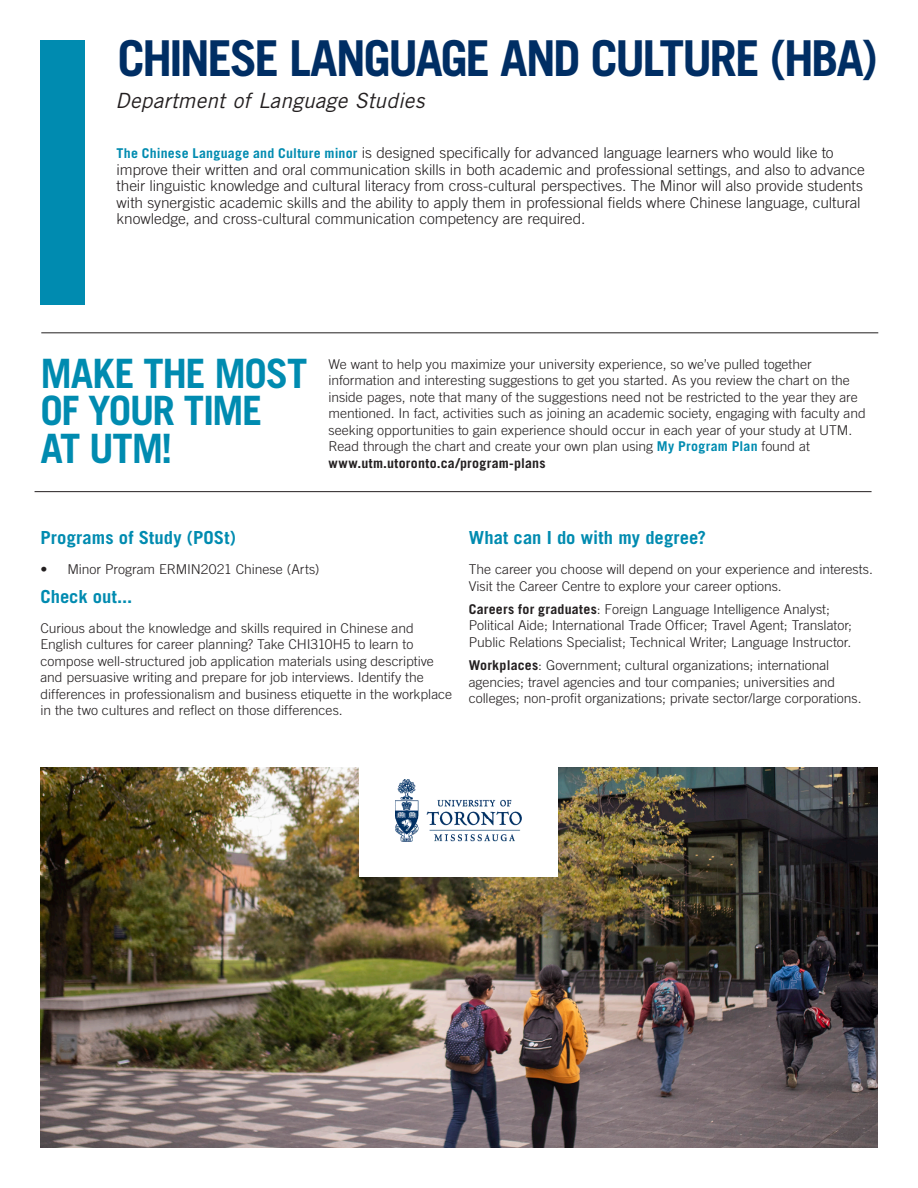
<style>
.page{position:relative;width:918px;height:1188px;background:#fff}
.page>*{position:absolute;margin:0;border:0;box-sizing:border-box;transform-origin:0 0}
.t1{font:700 49.5px "Trade Gothic LT Std";letter-spacing:-.055em;color:#002e64}
.t2{font:700 40.5px/37.5px "Trade Gothic LT Std";letter-spacing:-.035em;color:#008bb0}
.t3{font:italic 21px "Trade Gothic LT Std";letter-spacing:.01em;color:#231f20}
.t4{font:700 18px "Trade Gothic LT Std";letter-spacing:.005em;color:#008bb0}
.t5{font:300 15px/16.5px "Trade Gothic LT Std";letter-spacing:-.005em;color:#231f20}
.t6{font:300 13.5px/16.5px "Trade Gothic LT Std";letter-spacing:-.005em;color:#231f20}
.s1{font-weight:700;font-size:13.5px;color:#008bb0}
.s2{font-weight:700;color:#008bb0}
.s3{font-weight:700}
</style>
<div class="page">
<img style="left:40px;top:768px;width:838px;height:380px">
<div style="left:40px;top:40px;width:45px;height:265px;background:#008bb0"></div>
<hr style="left:41px;top:333px;width:837px;height:1px;background:#231f20">
<hr style="left:35px;top:491px;width:837px;height:1px;background:#231f20">
<div style="left:360px;top:758px;width:198px;height:119px;background:#fff"></div>
<img style="left:395px;top:779px;width:127px;height:63px">
<h1 class="t1" style="left:117px;top:28px;width:762px">CHINESE LANGUAGE AND CULTURE (HBA)</h1>
<h3 class="t3" style="left:115px;top:88px;width:310px">Department of Language Studies</h3>
<p class="t5" style="left:117px;top:144px;width:750px"><span class="s1">The Chinese Language and Culture minor</span> is designed specifically for advanced language learners who would like to improve their written and oral communication skills in both academic and professional settings, and also to advance their linguistic knowledge and cultural literacy from cross-cultural perspectives. The Minor will also provide students with synergistic academic skills and the ability to apply them in professional fields where Chinese language, cultural knowledge, and cross-cultural communication competency are required.</p>
<h2 class="t2" style="left:40px;top:354px;width:268px">MAKE THE MOST<br>OF YOUR TIME<br>AT UTM!</h2>
<p class="t6" style="left:328px;top:356px;width:539px">We want to help you maximize your university experience, so we’ve pulled together information and interesting suggestions to get you started. As you review the chart on the inside pages, note that many of the suggestions need not be restricted to the year they are mentioned. In fact, activities such as joining an academic society, engaging with faculty and seeking opportunities to gain experience should occur in each year of your study at UTM.<br>Read through the chart and create your own plan using <span class="s2">My Program Plan</span> found at <span class="s3">www.utm.utoronto.ca/program-plans</span></p>
<h3 class="t4" style="left:40px;top:527px;width:197px">Programs of Study (POSt)</h3>
<p class="t6" style="left:40px;top:561px;width:280px">• Minor Program ERMIN2021 Chinese (Arts)</p>
<h3 class="t4" style="left:40px;top:585px;width:93px">Check out...</h3>
<p class="t6" style="left:40px;top:620px;width:413px">Curious about the knowledge and skills required in Chinese and English cultures for career planning? Take CHI310H5 to learn to compose well-structured job application materials using descriptive and persuasive writing and prepare for job interviews. Identify the differences in professionalism and business etiquette in the workplace in the two cultures and reflect on those differences.</p>
<h3 class="t4" style="left:469px;top:527px;width:239px">What can I do with my degree?</h3>
<p class="t6" style="left:469px;top:561px;width:406px">The career you choose will depend on your experience and interests.<br>Visit the Career Centre to explore your career options.</p>
<p class="t6" style="left:469px;top:601px;width:385px"><span class="s3">Careers for graduates</span>: Foreign Language Intelligence Analyst;<br>Political Aide; International Trade Officer; Travel Agent; Translator;<br>Public Relations Specialist; Technical Writer; Language Instructor.</p>
<p class="t6" style="left:469px;top:657px;width:394px"><span class="s3">Workplaces</span>: Government; cultural organizations; international agencies; travel agencies and tour companies; universities and colleges; non-profit organizations; private sector/large corporations.</p>
</div>
